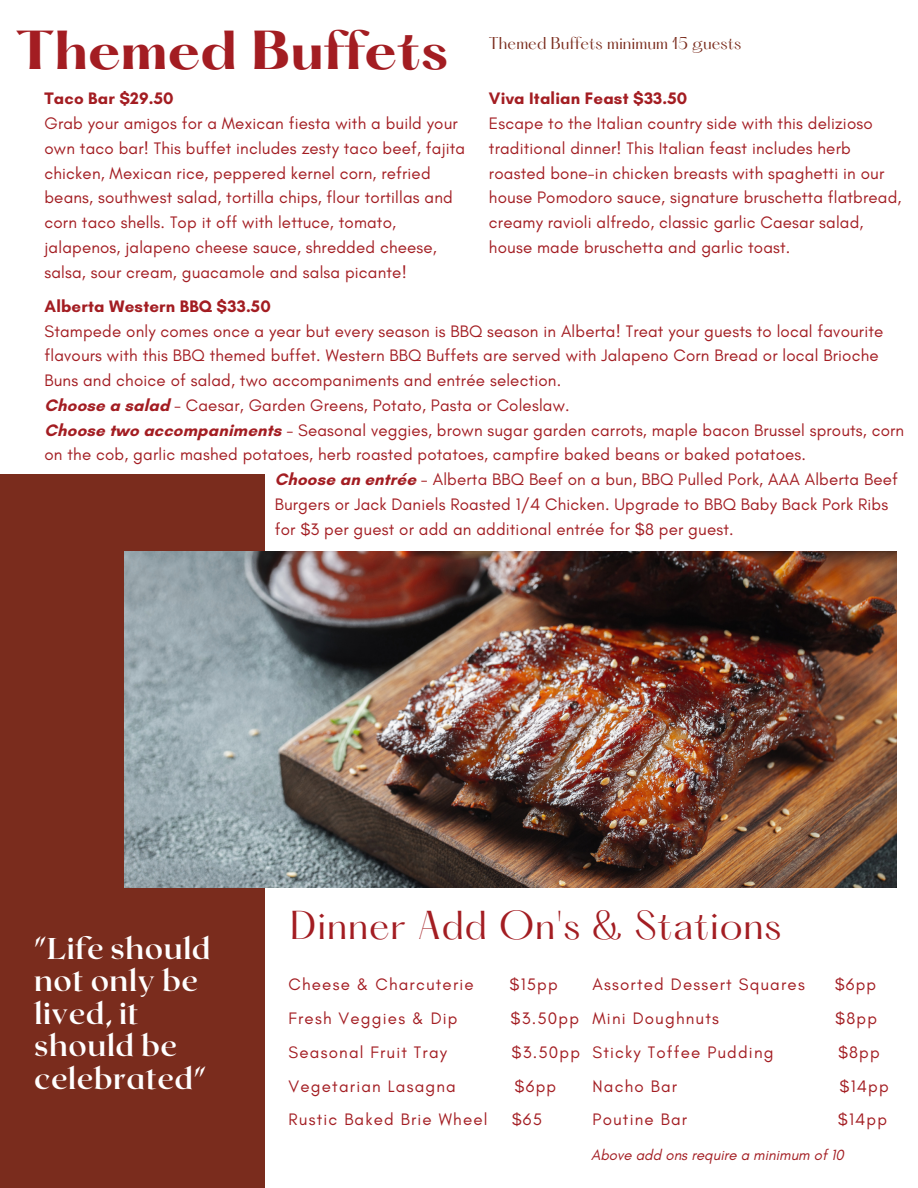
<style>
.page{position:relative;width:918px;height:1188px;background:#fff}
.page>*{position:absolute;margin:0;border:0;box-sizing:border-box;transform-origin:0 0}
.t1{font:700 48px "Hatton";color:#a31d22}
.t2{font:35.25px "Hatton";letter-spacing:.02em;color:#a31d22}
.t3{font:700 30px/32.7px "Roxborough CF";letter-spacing:.015em;color:#fff}
.t4{font:16.95px/24.8px "Glacial Indifference";letter-spacing:.01em;color:#a31d22}
.t5{font:16.95px "Glacial Indifference";letter-spacing:.07em;color:#a31d22}
.t6{font:700 16.95px "Glacial Indifference";letter-spacing:.01em;color:#a31d22}
.t7{font:italic 15px "Glacial Indifference";color:#a31d22}
.t8{font:15px "Hatton";color:#7a2c1d}
.s1{font-weight:700}
</style>
<div class="page">
<div style="left:0;top:474px;width:264px;height:714px;background:#7a2c1d"></div>
<img style="left:124px;top:551px;width:772px;height:336px">
<p class="t1" style="left:15px;top:28px;width:434px">Themed Buffets</p>
<p class="t8" style="left:489px;top:36px;width:254px">Themed Buffets minimum 15 guests</p>
<p class="t6" style="left:489px;top:88px;width:200px">Viva Italian Feast $33.50</p>
<p class="t4" style="left:489px;top:111px;width:414px">Escape to the Italian country side with this delizioso traditional dinner! This Italian feast includes herb roasted bone-in chicken breasts with spaghetti in our house Pomodoro sauce, signature bruschetta flatbread, creamy ravioli alfredo, classic garlic Caesar salad, house made bruschetta and garlic toast.</p>
<p class="t6" style="left:45px;top:88px;width:131px">Taco Bar $29.50</p>
<p class="t4" style="left:45px;top:111px;width:422px">Grab your amigos for a Mexican fiesta with a build your own taco bar! This buffet includes zesty taco beef, fajita chicken, Mexican rice, peppered kernel corn, refried beans, southwest salad, tortilla chips, flour tortillas and corn taco shells. Top it off with lettuce, tomato, jalapenos, jalapeno cheese sauce, shredded cheese, salsa, sour cream, guacamole and salsa picante!</p>
<p class="t6" style="left:45px;top:296px;width:228px">Alberta Western BBQ $33.50</p>
<p class="t4" style="left:45px;top:318px;width:840px">Stampede only comes once a year but every season is BBQ season in Alberta! Treat your guests to local favourite flavours with this BBQ themed buffet. Western BBQ Buffets are served with Jalapeno Corn Bread or local Brioche<br>Buns and choice of salad, two accompaniments and entrée selection.</p>
<p class="t4" style="left:45px;top:393px;width:527px"><span class="s1">Choose a salad</span> - Caesar, Garden Greens, Potato, Pasta or Coleslaw.</p>
<p class="t4" style="left:45px;top:417px;width:861px"><span class="s1">Choose two accompaniments</span> - Seasonal veggies, brown sugar garden carrots, maple bacon Brussel sprouts, corn on the cob, garlic mashed potatoes, herb roasted potatoes, campfire baked beans or baked potatoes.</p>
<p class="t4" style="left:275px;top:467px;width:625px"><span class="s1">Choose an entrée</span> - Alberta BBQ Beef on a bun, BBQ Pulled Pork, AAA Alberta Beef<br>Burgers or Jack Daniels Roasted 1/4 Chicken. Upgrade to BBQ Baby Back Pork Ribs for $3 per guest or add an additional entrée for $8 per guest.</p>
<p class="t3" style="left:34px;top:930px;width:178px">"Life should not only be lived, it should be celebrated"</p>
<p class="t2" style="left:290px;top:909px;width:493px">Dinner Add On's &amp; Stations</p>
<p class="t5" style="left:289px;top:974px;width:187px">Cheese &amp; Charcuterie</p>
<p class="t4" style="left:509px;top:972px;width:50px">$15pp</p>
<p class="t5" style="left:289px;top:1008px;width:170px">Fresh Veggies &amp; Dip</p>
<p class="t4" style="left:511px;top:1006px;width:70px">$3.50pp</p>
<p class="t5" style="left:289px;top:1042px;width:160px">Seasonal Fruit Tray</p>
<p class="t4" style="left:512px;top:1039px;width:70px">$3.50pp</p>
<p class="t5" style="left:289px;top:1075px;width:169px">Vegetarian Lasagna</p>
<p class="t4" style="left:515px;top:1073px;width:43px">$6pp</p>
<p class="t5" style="left:289px;top:1109px;width:200px">Rustic Baked Brie Wheel</p>
<p class="t4" style="left:512px;top:1107px;width:32px">$65</p>
<p class="t5" style="left:593px;top:974px;width:214px">Assorted Dessert Squares</p>
<p class="t4" style="left:835px;top:972px;width:43px">$6pp</p>
<p class="t5" style="left:593px;top:1008px;width:128px">Mini Doughnuts</p>
<p class="t4" style="left:835px;top:1006px;width:43px">$8pp</p>
<p class="t5" style="left:593px;top:1042px;width:183px">Sticky Toffee Pudding</p>
<p class="t4" style="left:838px;top:1039px;width:43px">$8pp</p>
<p class="t5" style="left:593px;top:1075px;width:86px">Nacho Bar</p>
<p class="t4" style="left:840px;top:1073px;width:51px">$14pp</p>
<p class="t5" style="left:593px;top:1109px;width:96px">Poutine Bar</p>
<p class="t4" style="left:838px;top:1107px;width:51px">$14pp</p>
<p class="t7" style="left:591px;top:1146px;width:254px">Above add ons require a minimum of 10</p>
</div>
